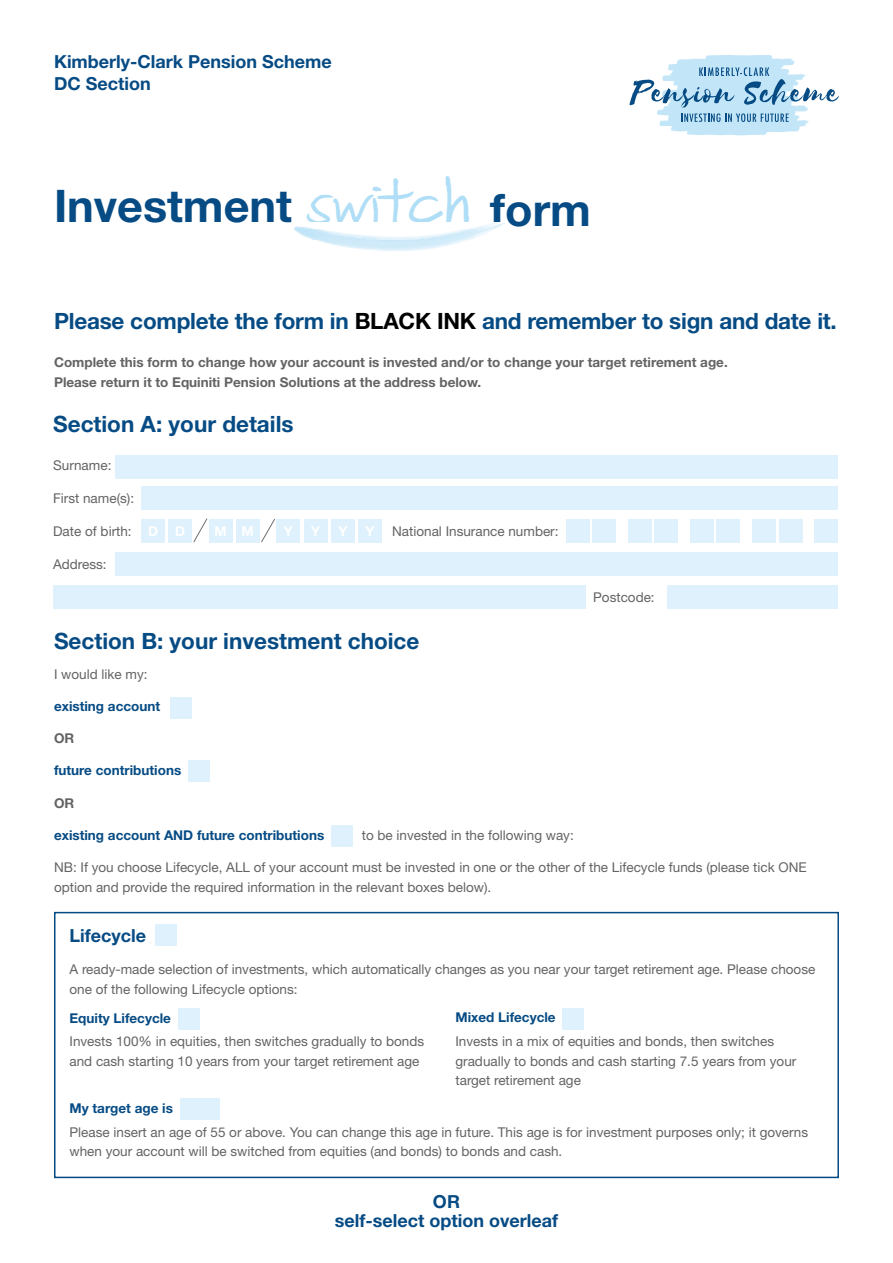
<style>
.page{position:relative;width:893px;height:1263px;background:#fff}
.page>*{position:absolute;margin:0;border:0;box-sizing:border-box;transform-origin:0 0}
.t1{font:700 45px "Helvetica Neue";color:#064b84}
.t2{font:700 22.5px "Helvetica Neue";letter-spacing:-.01em;color:#064b84}
.t3{font:700 18px/21.6px "Helvetica Neue";color:#064b84}
.t4{font:13.5px/19.5px "Helvetica Neue";color:#646363}
.t5{font:700 13.5px/19.5px "Helvetica Neue";color:#646363}
.t6{font:700 13.5px "Helvetica Neue";color:#064b84}
.t7{font:700 13.5px "Helvetica Neue";color:#fff}
.s1{font-family:"FG Matilda";font-weight:400;font-size:43.5px;color:#afdef6}
.s2{color:#000}
</style>
<div class="page">
<svg style="left:629px;top:55px;width:210px;height:81px"></svg>
<img style="left:295px;top:222px;width:209px;height:29px">
<div style="left:170px;top:697px;width:22px;height:21px;background:#def1fc"></div>
<div style="left:188px;top:760px;width:22px;height:21px;background:#def1fc"></div>
<div style="left:332px;top:825px;width:21px;height:22px;background:#def1fc"></div>
<div style="left:155px;top:924px;width:21px;height:21px;background:#def1fc"></div>
<div style="left:179px;top:1008px;width:21px;height:21px;background:#def1fc"></div>
<div style="left:562px;top:1008px;width:22px;height:21px;background:#def1fc"></div>
<div style="left:180px;top:1098px;width:40px;height:21px;background:#def1fc"></div>
<div style="left:54px;top:912px;width:785px;height:266px;border:2px solid #064b84"></div>
<div style="left:115px;top:455px;width:723px;height:23px;background:#def1fc"></div>
<div style="left:115px;top:552px;width:723px;height:23px;background:#def1fc"></div>
<div style="left:53px;top:585px;width:533px;height:24px;background:#def1fc"></div>
<div style="left:142px;top:486px;width:696px;height:23px;background:#def1fc"></div>
<div style="left:815px;top:519px;width:23px;height:23px;background:#def1fc"></div>
<div style="left:566px;top:519px;width:24px;height:23px;background:#def1fc"></div>
<div style="left:592px;top:519px;width:24px;height:23px;background:#def1fc"></div>
<div style="left:628px;top:519px;width:24px;height:23px;background:#def1fc"></div>
<div style="left:654px;top:519px;width:24px;height:23px;background:#def1fc"></div>
<div style="left:690px;top:519px;width:24px;height:23px;background:#def1fc"></div>
<div style="left:717px;top:519px;width:23px;height:23px;background:#def1fc"></div>
<div style="left:752px;top:519px;width:24px;height:23px;background:#def1fc"></div>
<div style="left:779px;top:519px;width:23px;height:23px;background:#def1fc"></div>
<div style="left:667px;top:585px;width:171px;height:24px;background:#def1fc"></div>
<div style="left:142px;top:519px;width:23px;height:23px;background:#def1fc"></div>
<div style="left:168px;top:519px;width:24px;height:23px;background:#def1fc"></div>
<div style="left:209px;top:519px;width:23px;height:23px;background:#def1fc"></div>
<div style="left:236px;top:519px;width:23px;height:23px;background:#def1fc"></div>
<div style="left:277px;top:519px;width:23px;height:23px;background:#def1fc"></div>
<div style="left:331px;top:519px;width:24px;height:23px;background:#def1fc"></div>
<div style="left:304px;top:519px;width:23px;height:23px;background:#def1fc"></div>
<div style="left:358px;top:519px;width:24px;height:23px;background:#def1fc"></div>
<svg style="left:193px;top:518px;width:15px;height:25px"></svg>
<svg style="left:261px;top:519px;width:14px;height:24px"></svg>
<h3 class="t3" style="left:54px;top:50px;width:279px">Kimberly-Clark Pension Scheme<br>DC Section</h3>
<h1 class="t1" style="left:54px;top:179px;width:539px">Investment <span class="s1">switch</span> form</h1>
<h2 class="t2" style="left:54px;top:307px;width:784px">Please complete the form in <span class="s2">BLACK INK</span> and remember to sign and date it.</h2>
<p class="t5" style="left:54px;top:352px;width:675px">Complete this form to change how your account is invested and/or to change your target retirement age.<br>Please return it to Equiniti Pension Solutions at the address below.</p>
<h2 class="t2" style="left:53px;top:410px;width:242px">Section A: your details</h2>
<p class="t4" style="left:53px;top:455px;width:60px">Surname:</p>
<p class="t4" style="left:53px;top:488px;width:83px">First name(s):</p>
<p class="t4" style="left:53px;top:521px;width:80px">Date of birth:</p>
<p class="t4" style="left:392px;top:521px;width:168px">National Insurance number:</p>
<p class="t4" style="left:53px;top:554px;width:55px">Address:</p>
<p class="t7" style="left:148px;top:523px;width:38px">D D</p>
<p class="t7" style="left:215px;top:523px;width:41px">M M</p>
<p class="t7" style="left:284px;top:523px;width:11px">Y</p>
<p class="t7" style="left:311px;top:523px;width:11px">Y</p>
<p class="t7" style="left:338px;top:523px;width:11px">Y</p>
<p class="t7" style="left:366px;top:523px;width:11px">Y</p>
<h2 class="t2" style="left:54px;top:627px;width:367px">Section B: your investment choice</h2>
<p class="t4" style="left:593px;top:588px;width:63px">Postcode:</p>
<p class="t4" style="left:54px;top:664px;width:95px">I would like my:</p>
<p class="t6" style="left:54px;top:698px;width:108px">existing account</p>
<p class="t5" style="left:54px;top:728px;width:22px">OR</p>
<p class="t6" style="left:54px;top:762px;width:129px">future contributions</p>
<p class="t5" style="left:54px;top:793px;width:22px">OR</p>
<p class="t6" style="left:54px;top:827px;width:272px">existing account AND future contributions</p>
<p class="t4" style="left:362px;top:825px;width:214px">to be invested in the following way:</p>
<p class="t4" style="left:54px;top:857px;width:754px">NB: If you choose Lifecycle, ALL of your account must be invested in one or the other of the Lifecycle funds (please tick ONE option and provide the required information in the relevant boxes below).</p>
<h3 class="t3" style="left:70px;top:924px;width:78px">Lifecycle</h3>
<p class="t4" style="left:70px;top:959px;width:747px">A ready-made selection of investments, which automatically changes as you near your target retirement age. Please choose one of the following Lifecycle options:</p>
<p class="t6" style="left:70px;top:1009px;width:103px">Equity Lifecycle</p>
<p class="t4" style="left:70px;top:1031px;width:356px">Invests 100% in equities, then switches gradually to bonds and cash starting 10 years from your target retirement age</p>
<p class="t6" style="left:455px;top:1009px;width:102px">Mixed Lifecycle</p>
<p class="t4" style="left:455px;top:1031px;width:342px">Invests in a mix of equities and bonds, then switches gradually to bonds and cash starting 7.5 years from your target retirement age</p>
<p class="t6" style="left:70px;top:1100px;width:105px">My target age is</p>
<p class="t4" style="left:70px;top:1122px;width:740px">Please insert an age of 55 or above. You can change this age in future. This age is for investment purposes only; it governs when your account will be switched from equities (and bonds) to bonds and cash.</p>
<h3 class="t3" style="left:335px;top:1191px;width:225px;line-height:19.5px;text-align:center">OR<br>self-select option overleaf</h3>
</div>
